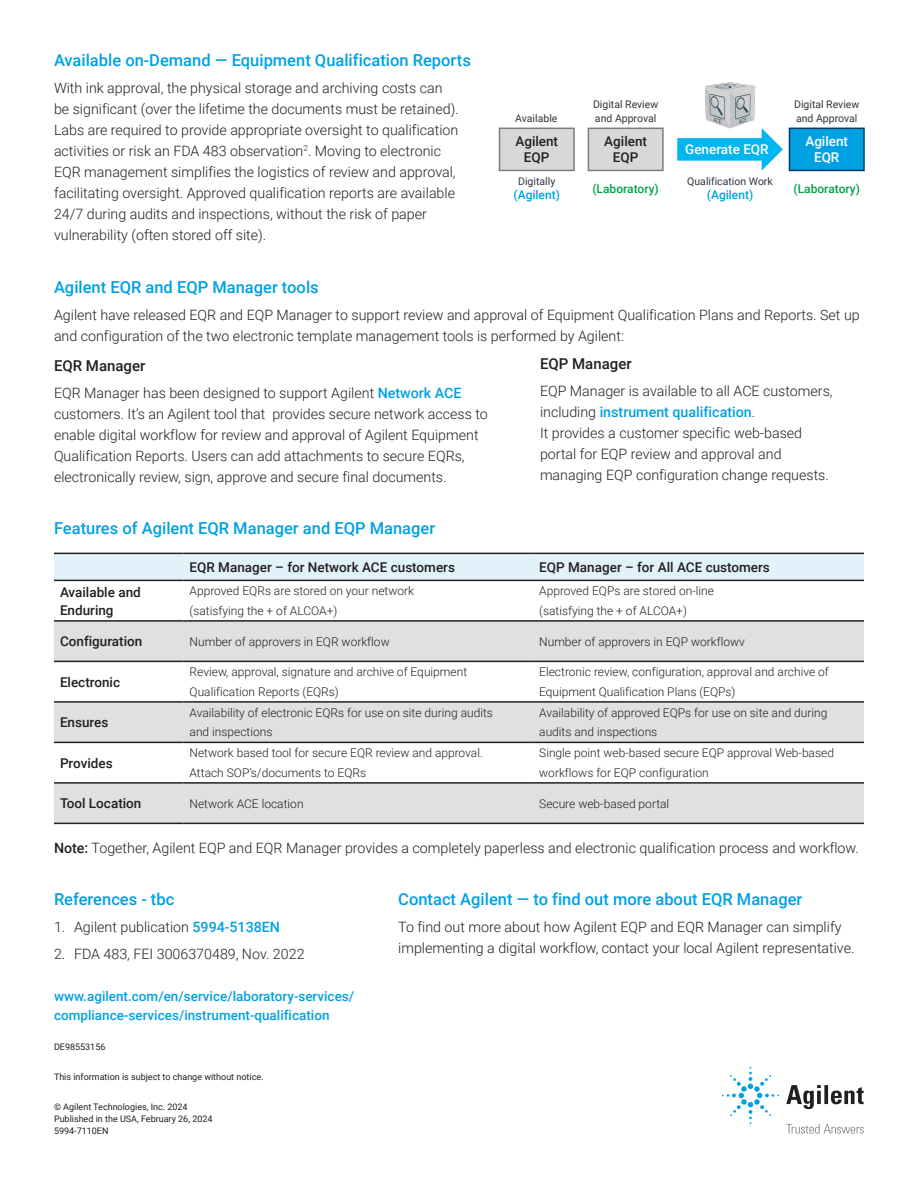
<style>
.page{position:relative;width:918px;height:1188px;background:#fff}
.page>*{position:absolute;margin:0;border:0;box-sizing:border-box;transform-origin:0 0}
.FLYER_text_black{font:500 16.5px "Roboto";color:#00a1e3}
.FLYER_text_black-2{font:500 15px "Roboto";color:#231f20}
.FLYER_text_black-3{font:300 14.25px/21px "Roboto";color:#231f20}
.BROCHURE_regulatory_RA_DE__text{font:500 13.5px/18px "Roboto";color:#231f20}
.FLYER_front_bullets_black{font:500 13.5px/19.5px "Roboto";color:#00a1e3}
.FLYER_text_black-4{font:500 13.5px/16.5px "Roboto";color:#fff;text-align:center}
.FLYER_text_black-5{font:500 13.5px/16.5px "Roboto";color:#231f20;text-align:center}
.BROCHURE_regulatory_RA_DE__text-2{font:300 12px/19.5px "Roboto";color:#231f20}
.FLYER_text_black-6{font:500 12px "Roboto";color:#00a049}
.FLYER_text_black-7{font:500 12px "Roboto";color:#00a1e3}
.FLYER_text_black-8{font:10.5px/13.5px "Roboto";color:#323640}
.FLYER_Legal_Copyright_Lit_Info{font:9px/12px "Roboto";color:#231f20}
.BROCHURE_Copyright___Info{font:9px "Roboto";color:#231f20}
.s1{font-weight:500;color:#00a1e3}
.s2{font-weight:500}
</style>
<div class="page">
<svg style="left:54px;top:554px;width:810px;height:26px"></svg>
<div style="left:54px;top:622px;width:810px;height:39px;background:#e0e0e0"></div>
<svg style="left:54px;top:703px;width:810px;height:120px;fill:#e0e0e0"></svg>
<hr style="left:54px;top:553px;width:130px;height:1px;background:#231f20">
<hr style="left:184px;top:553px;width:349px;height:1px;background:#231f20">
<hr style="left:533px;top:553px;width:331px;height:1px;background:#231f20">
<hr style="left:54px;top:580px;width:130px;height:1px;background:#231f20">
<hr style="left:184px;top:580px;width:349px;height:1px;background:#231f20">
<hr style="left:533px;top:580px;width:331px;height:1px;background:#231f20">
<hr style="left:54px;top:620px;width:130px;height:2px;background:#231f20">
<hr style="left:184px;top:620px;width:349px;height:2px;background:#231f20">
<hr style="left:533px;top:620px;width:331px;height:2px;background:#231f20">
<hr style="left:54px;top:661px;width:130px;height:1px;background:#231f20">
<hr style="left:184px;top:661px;width:349px;height:1px;background:#231f20">
<hr style="left:533px;top:661px;width:331px;height:1px;background:#231f20">
<hr style="left:54px;top:701px;width:130px;height:2px;background:#231f20">
<hr style="left:54px;top:742px;width:130px;height:1px;background:#231f20">
<hr style="left:184px;top:701px;width:349px;height:2px;background:#231f20">
<hr style="left:184px;top:742px;width:349px;height:1px;background:#231f20">
<hr style="left:533px;top:701px;width:331px;height:2px;background:#231f20">
<hr style="left:533px;top:742px;width:331px;height:1px;background:#231f20">
<hr style="left:54px;top:782px;width:130px;height:2px;background:#231f20">
<hr style="left:54px;top:823px;width:130px;height:1px;background:#231f20">
<hr style="left:184px;top:782px;width:349px;height:2px;background:#231f20">
<hr style="left:184px;top:823px;width:349px;height:1px;background:#231f20">
<hr style="left:533px;top:782px;width:331px;height:2px;background:#231f20">
<hr style="left:533px;top:823px;width:331px;height:1px;background:#231f20">
<div style="left:499px;top:128px;width:76px;height:43px;background:#d8d9d7;border:2px solid #787d83"></div>
<div style="left:588px;top:128px;width:76px;height:43px;background:#d8d9d7;border:2px solid #787d83"></div>
<div style="left:789px;top:128px;width:76px;height:43px;background:#00a1e3;border:2px solid #003a63"></div>
<svg style="left:677px;top:128px;width:106px;height:43px"></svg>
<img style="left:705px;top:82px;width:50px;height:46px">
<svg style="left:786px;top:1085px;width:78px;height:24px"></svg>
<svg style="left:722px;top:1067px;width:57px;height:57px"></svg>
<svg style="left:786px;top:1124px;width:78px;height:10px"></svg>
<p class="FLYER_text_black" style="left:54px;top:48px;width:418px">Available on-Demand — Equipment Qualification Reports</p>
<p class="FLYER_text_black-3" style="left:54px;top:77px;width:406px">With ink approval, the physical storage and archiving costs can be significant (over the lifetime the documents must be retained).<br>Labs are required to provide appropriate oversight to qualification activities or risk an FDA 483 observation<sup>2</sup>. Moving to electronic EQR management simplifies the logistics of review and approval, facilitating oversight. Approved qualification reports are available 24/7 during audits and inspections, without the risk of paper vulnerability (often stored off site).</p>
<p class="FLYER_text_black" style="left:54px;top:275px;width:266px">Agilent EQR and EQP Manager tools</p>
<p class="FLYER_text_black-3" style="left:54px;top:303px;width:807px">Agilent have released EQR and EQP Manager to support review and approval of Equipment Qualification Plans and Reports. Set up and configuration of the two electronic template management tools is performed by Agilent:</p>
<p class="FLYER_text_black-8" style="left:593px;top:98px;width:67px">Digital Review and Approval</p>
<p class="FLYER_text_black-8" style="left:794px;top:98px;width:67px">Digital Review and Approval</p>
<p class="FLYER_text_black-8" style="left:515px;top:111px;width:44px">Available</p>
<p class="FLYER_text_black-5" style="left:515px;top:132px;width:44px">Agilent<br>EQP</p>
<p class="FLYER_text_black-5" style="left:604px;top:132px;width:44px">Agilent<br>EQP</p>
<p class="FLYER_text_black-4" style="left:805px;top:132px;width:44px">Agilent<br>EQR</p>
<p class="FLYER_text_black-8" style="left:518px;top:174px;width:39px">Digitally</p>
<p class="FLYER_text_black-4" style="left:685px;top:141px;width:85px">Generate EQR</p>
<p class="FLYER_text_black-8" style="left:687px;top:174px;width:87px">Qualification Work</p>
<p class="FLYER_text_black-6" style="left:592px;top:181px;width:68px">(Laboratory)</p>
<p class="FLYER_text_black-6" style="left:794px;top:181px;width:68px">(Laboratory)</p>
<p class="FLYER_text_black-7" style="left:514px;top:186px;width:48px">(Agilent)</p>
<p class="FLYER_text_black-7" style="left:707px;top:186px;width:48px">(Agilent)</p>
<p class="FLYER_text_black-2" style="left:54px;top:355px;width:93px">EQR Manager</p>
<p class="FLYER_text_black-3" style="left:54px;top:381px;width:435px">EQR Manager has been designed to support Agilent <span class="s1">Network ACE </span>customers. It’s an Agilent tool that provides secure network access to enable digital workflow for review and approval of Agilent Equipment Qualification Reports. Users can add attachments to secure EQRs, electronically review, sign, approve and secure final documents.</p>
<p class="FLYER_text_black" style="left:54px;top:517px;width:383px">Features of Agilent EQR Manager and EQP Manager</p>
<p class="FLYER_text_black-2" style="left:540px;top:354px;width:93px">EQP Manager</p>
<p class="FLYER_text_black-3" style="left:540px;top:380px;width:294px">EQP Manager is available to all ACE customers, including <span class="s1">instrument qualification</span>.<br>It provides a customer specific web-based portal for EQP review and approval and managing EQP configuration change requests.</p>
<p class="BROCHURE_regulatory_RA_DE__text" style="left:190px;top:558px;width:267px">EQR Manager – for Network ACE customers</p>
<p class="BROCHURE_regulatory_RA_DE__text" style="left:539px;top:558px;width:232px">EQP Manager – for All ACE customers</p>
<p class="BROCHURE_regulatory_RA_DE__text" style="left:60px;top:582px;width:82px">Available and<br>Enduring</p>
<p class="BROCHURE_regulatory_RA_DE__text-2" style="left:190px;top:581px;width:226px">Approved EQRs are stored on your network (satisfying the + of ALCOA+)</p>
<p class="BROCHURE_regulatory_RA_DE__text-2" style="left:539px;top:581px;width:176px">Approved EQPs are stored on-line (satisfying the + of ALCOA+)</p>
<p class="BROCHURE_regulatory_RA_DE__text" style="left:60px;top:632px;width:84px">Configuration</p>
<p class="BROCHURE_regulatory_RA_DE__text-2" style="left:190px;top:631px;width:202px">Number of approvers in EQR workflow</p>
<p class="BROCHURE_regulatory_RA_DE__text-2" style="left:539px;top:631px;width:207px">Number of approvers in EQP workflowv</p>
<p class="BROCHURE_regulatory_RA_DE__text" style="left:60px;top:672px;width:62px">Electronic</p>
<p class="BROCHURE_regulatory_RA_DE__text-2" style="left:190px;top:662px;width:279px">Review, approval, signature and archive of Equipment<br>Qualification Reports (EQRs)</p>
<p class="BROCHURE_regulatory_RA_DE__text-2" style="left:539px;top:662px;width:291px">Electronic review, configuration, approval and archive of<br>Equipment Qualification Plans (EQPs)</p>
<p class="BROCHURE_regulatory_RA_DE__text" style="left:60px;top:713px;width:50px">Ensures</p>
<p class="BROCHURE_regulatory_RA_DE__text-2" style="left:190px;top:702px;width:305px">Availability of electronic EQRs for use on site during audits and inspections</p>
<p class="BROCHURE_regulatory_RA_DE__text-2" style="left:539px;top:702px;width:290px">Availability of approved EQPs for use on site and during audits and inspections</p>
<p class="BROCHURE_regulatory_RA_DE__text" style="left:60px;top:753px;width:54px">Provides</p>
<p class="BROCHURE_regulatory_RA_DE__text-2" style="left:190px;top:743px;width:295px">Network based tool for secure EQR review and approval.<br>Attach SOP’s/documents to EQRs</p>
<p class="BROCHURE_regulatory_RA_DE__text-2" style="left:539px;top:743px;width:296px">Single point web-based secure EQP approval Web-based workflows for EQP configuration</p>
<p class="BROCHURE_regulatory_RA_DE__text" style="left:60px;top:794px;width:83px">Tool Location</p>
<p class="BROCHURE_regulatory_RA_DE__text-2" style="left:190px;top:793px;width:116px">Network ACE location</p>
<p class="BROCHURE_regulatory_RA_DE__text-2" style="left:539px;top:793px;width:132px">Secure web-based portal</p>
<p class="FLYER_text_black-3" style="left:54px;top:837px;width:806px"><span class="s2">Note:</span> Together, Agilent EQP and EQR Manager provides a completely paperless and electronic qualification process and workflow.</p>
<p class="FLYER_text_black" style="left:54px;top:888px;width:122px">References - tbc</p>
<p class="FLYER_text_black-3" style="left:54px;top:916px;width:228px">1. Agilent publication <span class="s1">5994-5138EN</span></p>
<p class="FLYER_text_black-3" style="left:54px;top:943px;width:252px">2. FDA 483, FEI 3006370489, Nov. 2022</p>
<p class="FLYER_front_bullets_black" style="left:54px;top:985px;width:302px">www.agilent.com/en/service/laboratory-services/ compliance-services/instrument-qualification</p>
<p class="FLYER_Legal_Copyright_Lit_Info" style="left:54px;top:1040px;width:53px">DE98553156</p>
<p class="BROCHURE_Copyright___Info" style="left:54px;top:1071px;width:211px">This information is subject to change without notice.</p>
<p class="FLYER_Legal_Copyright_Lit_Info" style="left:54px;top:1100px;width:160px">© Agilent Technologies, Inc. 2024<br>Published in the USA, February 26, 2024<br>5994-7110EN</p>
<p class="FLYER_text_black" style="left:398px;top:888px;width:406px">Contact Agilent — to find out more about EQR Manager</p>
<p class="FLYER_text_black-3" style="left:398px;top:916px;width:458px">To find out more about how Agilent EQP and EQR Manager can simplify implementing a digital workflow, contact your local Agilent representative.</p>
</div>
